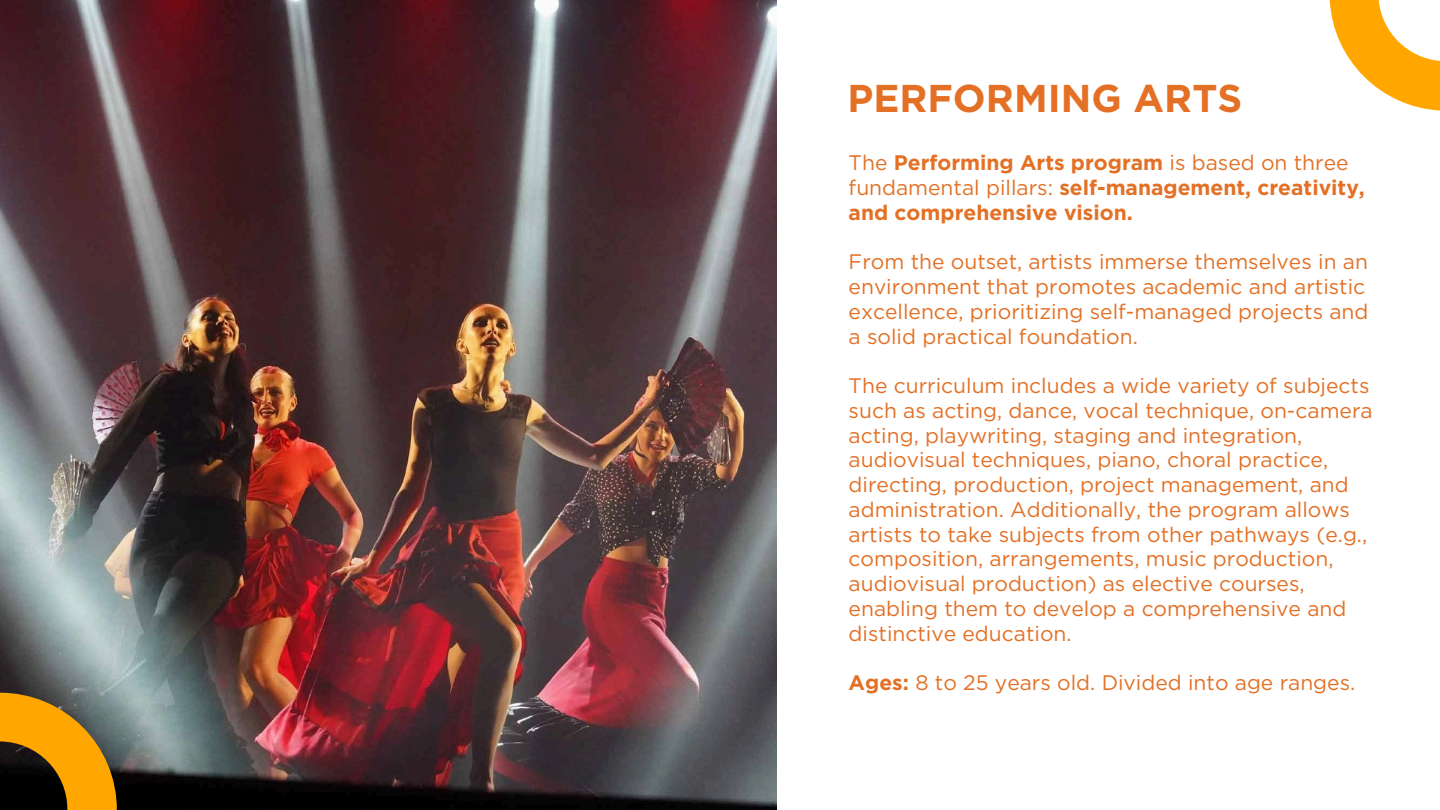
<style>
.page{position:relative;width:1440px;height:810px;background:#fff}
.page>*{position:absolute;margin:0;border:0;box-sizing:border-box;transform-origin:0 0}
.t1{font:700 38.7px "Gotham";color:#e37025}
.t2{font:21px/24.8px "Gotham";color:#e37025}
.t3{font:700 21px/24.8px "Gotham";color:#e37025}
.s1{font-weight:400}
.s2{font-weight:700}
</style>
<div class="page">
<img style="left:0;top:0;width:776px;height:810px">
<svg style="left:0;top:693px;width:117px;height:117px;background:#996d16"></svg>
<svg style="left:1330px;top:0;width:110px;height:111px"></svg>
<p class="t1" style="left:847px;top:75px;width:396px">PERFORMING ARTS</p>
<h1 class="t3" style="left:849px;top:151px;width:518px"><span class="s1">The</span> Performing Arts program <span class="s1">is based on three fundamental pillars:</span> self-management, creativity, and comprehensive vision.</h1>
<p class="t2" style="left:849px;top:250px;width:521px">From the outset, artists immerse themselves in an environment that promotes academic and artistic excellence, prioritizing self-managed projects and a solid practical foundation.</p>
<p class="t2" style="left:849px;top:373px;width:526px">The curriculum includes a wide variety of subjects such as acting, dance, vocal technique, on-camera acting, playwriting, staging and integration, audiovisual techniques, piano, choral practice, directing, production, project management, and administration. Additionally, the program allows artists to take subjects from other pathways (e.g., composition, arrangements, music production, audiovisual production) as elective courses, enabling them to develop a comprehensive and distinctive education.</p>
<p class="t2" style="left:849px;top:670px;width:508px"><span class="s2">Ages:</span> 8 to 25 years old. Divided into age ranges.</p>
</div>
